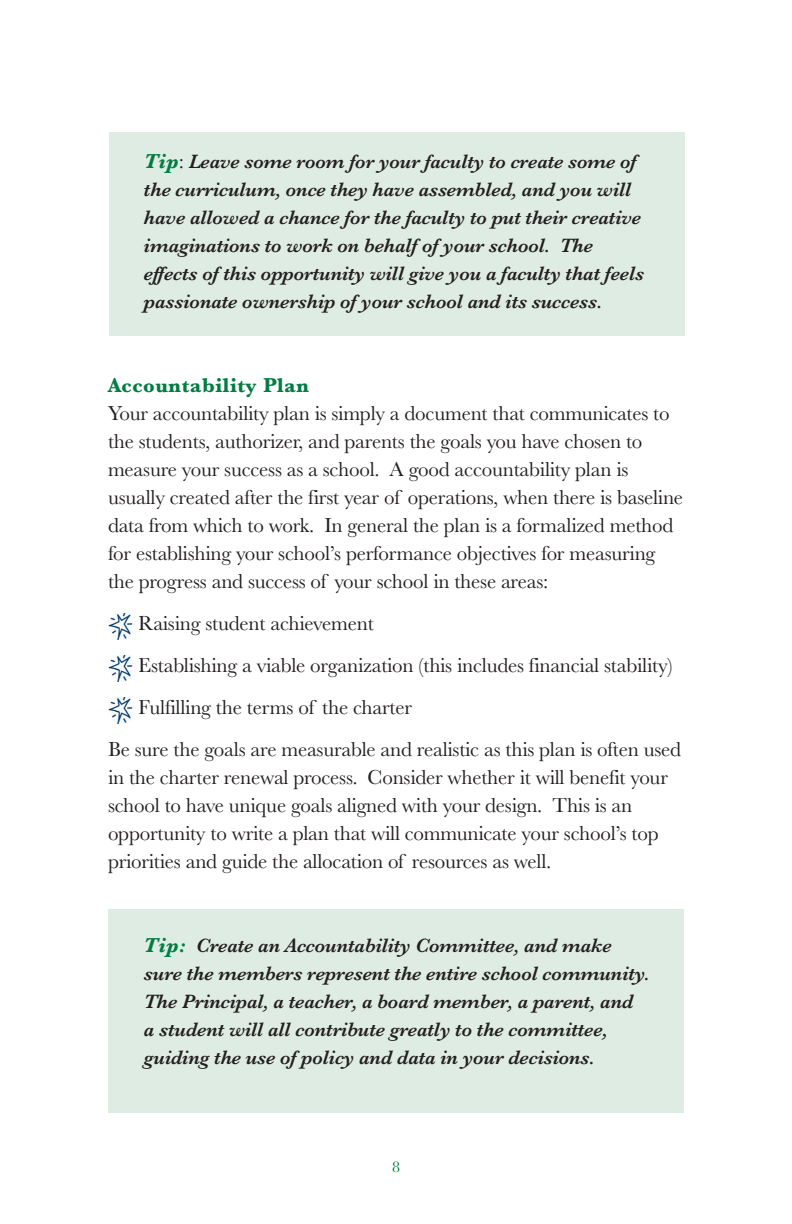
<style>
.page{position:relative;width:792px;height:1224px;background:#fff}
.page>*{position:absolute;margin:0;border:0;box-sizing:border-box;transform-origin:0 0}
.t1{font:21px/28px "Baskerville";letter-spacing:-.01em;color:#231f20}
.t2{font:700 20.8px "Baskerville";letter-spacing:.025em;color:#007d43}
.t3{font:italic 600 20px/28px "Baskerville";letter-spacing:-.01em;color:#231f20}
.t4{font:16px "Baskerville";color:#007d43}
.s1{font-weight:700;font-size:21px;color:#007d43}
.s2{font-weight:400;font-style:normal;font-size:21px}
</style>
<div class="page">
<div style="left:109px;top:132px;width:576px;height:203px;background:#dfece3"></div>
<div style="left:108px;top:909px;width:576px;height:203px;background:#dfece3"></div>
<img style="left:108px;top:697px;width:25px;height:27px">
<img style="left:108px;top:655px;width:25px;height:27px">
<img style="left:108px;top:613px;width:25px;height:27px">
<p class="t3" style="left:144px;top:150px;width:502px"><span class="s1">Tip</span><span class="s2">:</span> Leave some room for your faculty to create some of the curriculum, once they have assembled, and you will have allowed a chance for the faculty to put their creative imaginations to work on behalf of your school. The effects of this opportunity will give you a faculty that feels passionate ownership of your school and its success.</p>
<p class="t2" style="left:108px;top:378px;width:203px">Accountability Plan</p>
<p class="t1" style="left:108px;top:402px;width:577px">Your accountability plan is simply a document that communicates to the students, authorizer, and parents the goals you have chosen to measure your success as a school. A good accountability plan is usually created after the first year of operations, when there is baseline data from which to work. In general the plan is a formalized method for establishing your school’s performance objectives for measuring the progress and success of your school in these areas:</p>
<p class="t1" style="left:138px;top:612px;width:237px">Raising student achievement</p>
<p class="t1" style="left:138px;top:654px;width:536px">Establishing a viable organization (this includes financial stability)</p>
<p class="t1" style="left:138px;top:696px;width:275px">Fulfilling the terms of the charter</p>
<p class="t1" style="left:108px;top:738px;width:575px">Be sure the goals are measurable and realistic as this plan is often used</p>
<p class="t1" style="left:108px;top:766px;width:562px">in the charter renewal process. Consider whether it will benefit your school to have unique goals aligned with your design. This is an opportunity to write a plan that will communicate your school’s top priorities and guide the allocation of resources as well.</p>
<p class="t3" style="left:144px;top:934px;width:507px"><span class="s1">Tip:</span> Create an Accountability Committee, and make sure the members represent the entire school community.<br>The Principal, a teacher, a board member, a parent, and<br>a student will all contribute greatly to the committee, guiding the use of policy and data in your decisions.</p>
<p class="t4" style="left:392px;top:1161px;width:9px">8</p>
</div>
